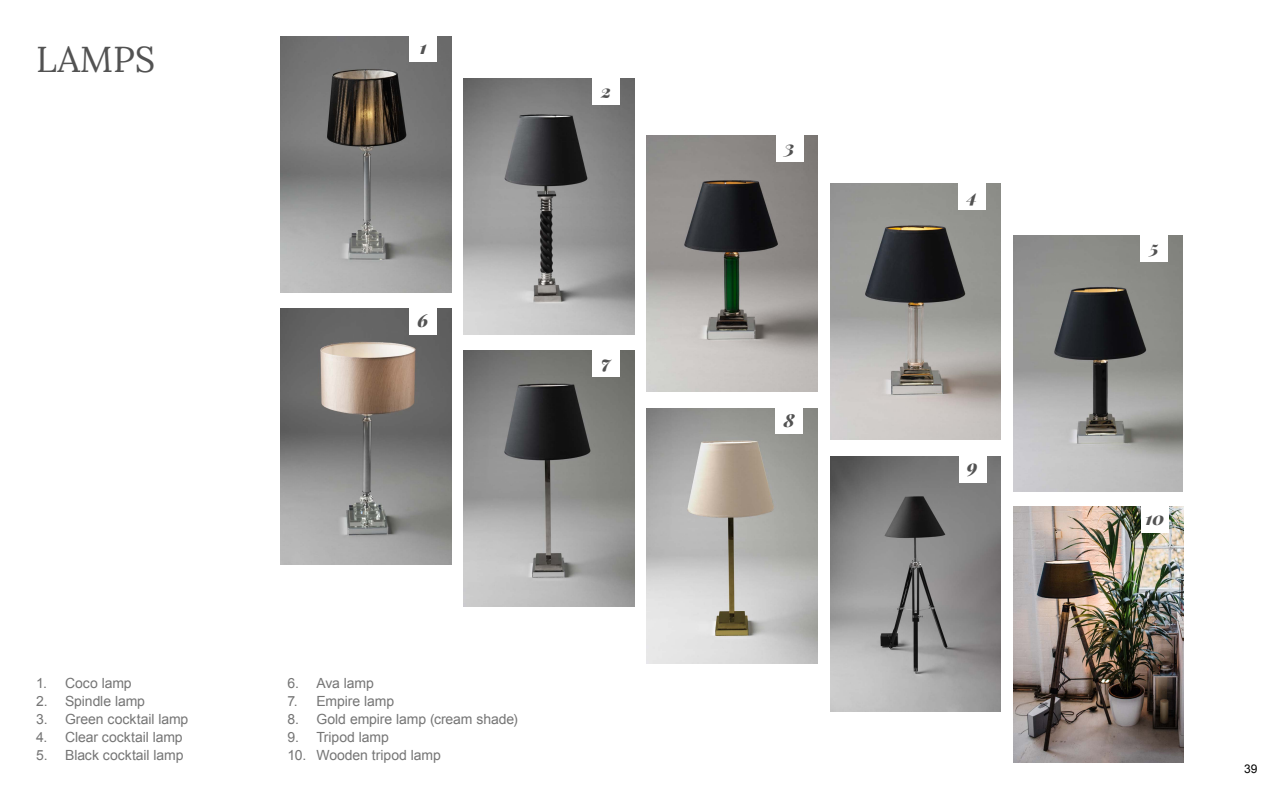
<style>
.page{position:relative;width:1280px;height:800px;background:#fff}
.page>*{position:absolute;margin:0;border:0;box-sizing:border-box;transform-origin:0 0}
.t1{font:36px "Lora";color:#525252}
.t2{font:italic 900 18px "Playfair Display";color:#525252}
.t3{font:14px "Arial";letter-spacing:-.005em;color:#757575}
.t4{font:12px "Arial";color:#000}
</style>
<div class="page">
<img style="left:280px;top:308px;width:171px;height:256px">
<img style="left:1013px;top:236px;width:170px;height:255px">
<img style="left:830px;top:184px;width:170px;height:256px">
<img style="left:646px;top:136px;width:171px;height:255px">
<img style="left:463px;top:351px;width:171px;height:256px">
<img style="left:646px;top:408px;width:171px;height:256px">
<img style="left:463px;top:79px;width:171px;height:256px">
<img style="left:280px;top:36px;width:171px;height:256px">
<img style="left:830px;top:456px;width:170px;height:256px">
<img style="left:1013px;top:507px;width:170px;height:255px">
<div style="left:409px;top:34px;width:28px;height:28px;background:#fff"></div>
<div style="left:592px;top:77px;width:28px;height:28px;background:#fff"></div>
<div style="left:776px;top:134px;width:28px;height:28px;background:#fff"></div>
<div style="left:958px;top:182px;width:28px;height:28px;background:#fff"></div>
<div style="left:1140px;top:234px;width:28px;height:28px;background:#fff"></div>
<div style="left:409px;top:307px;width:28px;height:28px;background:#fff"></div>
<div style="left:592px;top:349px;width:28px;height:28px;background:#fff"></div>
<div style="left:775px;top:406px;width:28px;height:28px;background:#fff"></div>
<div style="left:959px;top:455px;width:28px;height:28px;background:#fff"></div>
<div style="left:1141px;top:505px;width:28px;height:28px;background:#fff"></div>
<h1 class="t1" style="left:36px;top:32px;width:121px">LAMPS</h1>
<p class="t2" style="left:420px;top:35px;width:9px">1</p>
<p class="t2" style="left:417px;top:308px;width:12px">6</p>
<p class="t2" style="left:601px;top:78px;width:12px">2</p>
<p class="t2" style="left:602px;top:350px;width:11px">7</p>
<p class="t3" style="left:36px;top:674px;width:97px">1. Coco lamp</p>
<p class="t3" style="left:36px;top:692px;width:111px">2. Spindle lamp</p>
<p class="t3" style="left:36px;top:710px;width:154px">3. Green cocktail lamp</p>
<p class="t3" style="left:36px;top:728px;width:148px">4. Clear cocktail lamp</p>
<p class="t3" style="left:36px;top:746px;width:149px">5. Black cocktail lamp</p>
<p class="t3" style="left:288px;top:674px;width:88px">6. Ava lamp</p>
<p class="t3" style="left:288px;top:692px;width:108px">7. Empire lamp</p>
<p class="t3" style="left:288px;top:710px;width:232px">8. Gold empire lamp (cream shade)</p>
<p class="t3" style="left:288px;top:728px;width:103px">9. Tripod lamp</p>
<p class="t3" style="left:288px;top:746px;width:155px">10. Wooden tripod lamp</p>
<p class="t2" style="left:785px;top:135px;width:11px">3</p>
<p class="t2" style="left:784px;top:407px;width:12px">8</p>
<p class="t2" style="left:967px;top:183px;width:11px">4</p>
<p class="t2" style="left:967px;top:453px;width:12px">9</p>
<p class="t2" style="left:1150px;top:235px;width:10px">5</p>
<p class="t2" style="left:1145px;top:506px;width:20px">10</p>
<p class="t4" style="left:1244px;top:761px;width:15px">39</p>
</div>
